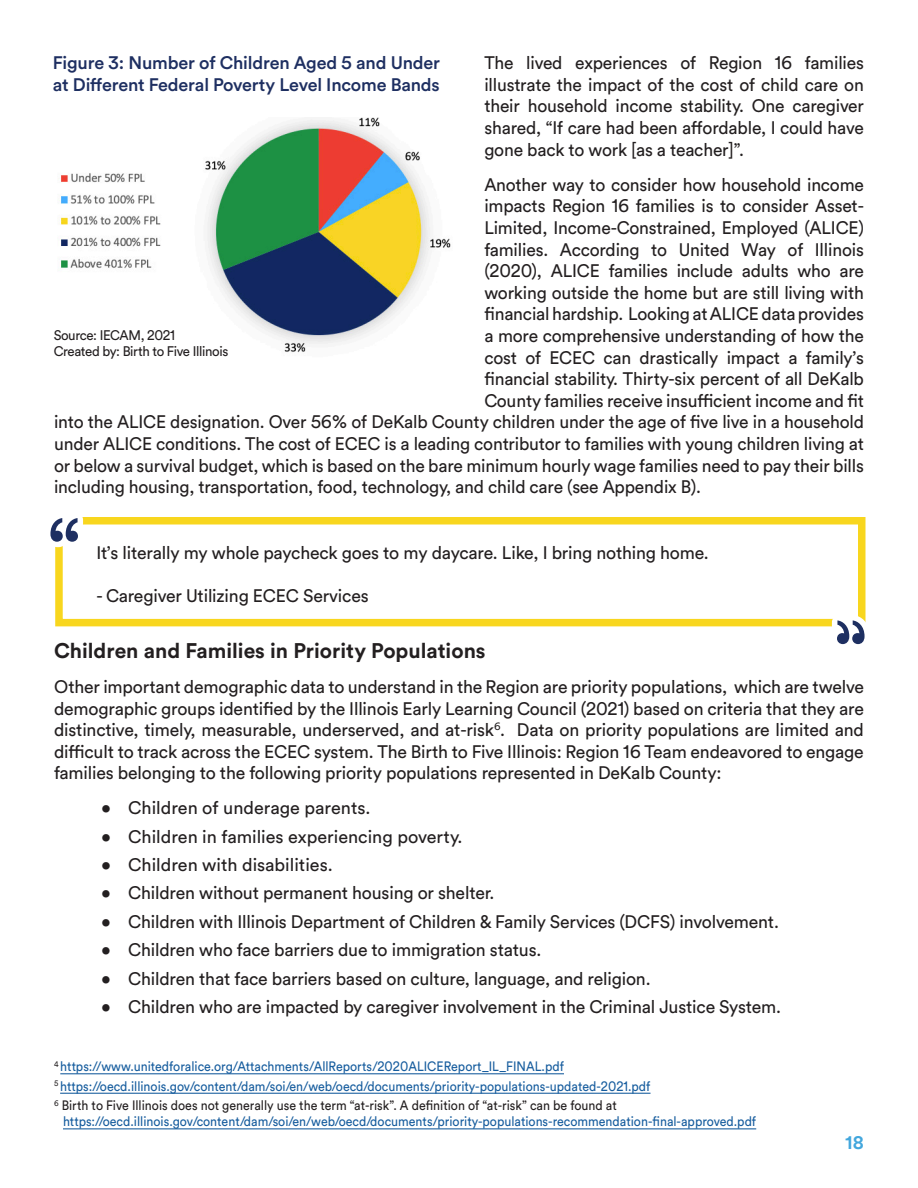
<style>
.page{position:relative;width:918px;height:1188px;background:#fff}
.page>*{position:absolute;margin:0;border:0;box-sizing:border-box;transform-origin:0 0}
.t1{font:700 21px "Circular Air Pro";color:#231f20}
.t2{font:18px/21.6px "Circular Air Pro";letter-spacing:-.01em;color:#231f20;text-align:justify}
.t3{font:500 18px/21.6px "Circular Air Pro";letter-spacing:-.01em;color:#1e2f61}
.t4{font:700 18px "Circular Air Pro";color:#43a7dd}
.t5{font:13.8px/16.5px "Circular Air Pro";letter-spacing:-.025em;color:#231f20;scale:.96 1}
.t6{font:13.5px "Circular Air Pro";color:#175d9e;scale:.92 1}
.t7{font:13.5px "Circular Air Pro";color:#231f20;scale:.92 1}
</style>
<div class="page">
<div style="left:55px;top:517px;width:811px;height:109px;border:8px solid #f8d61e"></div>
<svg style="left:50px;top:517px;width:37px;height:34px"></svg>
<svg style="left:828px;top:609px;width:38px;height:36px"></svg>
<hr style="left:60px;top:1073px;width:504px;height:1px;background:#175d9e">
<hr style="left:60px;top:1093px;width:591px;height:1px;background:#175d9e">
<hr style="left:63px;top:1128px;width:693px;height:1px;background:#175d9e">
<img style="left:58px;top:117px;width:393px;height:236px">
<p class="t2" style="left:484px;top:51px;width:381px">The lived experiences of Region 16 families illustrate the impact of the cost of child care on their household income stability. One caregiver shared, “If care had been affordable, I could have gone back to work [as a teacher]”.</p>
<p class="t2" style="left:484px;top:173px;width:381px">Another way to consider how household income</p>
<p class="t2" style="left:484px;top:194px;width:381px">impacts Region 16 families is to consider Asset-</p>
<p class="t2" style="left:484px;top:216px;width:381px">Limited, Income-Constrained, Employed (ALICE)</p>
<p class="t2" style="left:484px;top:238px;width:381px">families. According to United Way of Illinois</p>
<p class="t2" style="left:484px;top:259px;width:381px">(2020), ALICE families include adults who are</p>
<p class="t2" style="left:484px;top:281px;width:381px">working outside the home but are still living with</p>
<p class="t2" style="left:484px;top:302px;width:381px">financial hardship. Looking at ALICE data provides</p>
<p class="t2" style="left:484px;top:324px;width:381px">a more comprehensive understanding of how the</p>
<p class="t2" style="left:484px;top:346px;width:381px">cost of ECEC can drastically impact a family’s</p>
<p class="t2" style="left:484px;top:367px;width:381px">financial stability. Thirty-six percent of all DeKalb</p>
<p class="t2" style="left:484px;top:389px;width:381px">County families receive insufficient income and fit</p>
<p class="t2" style="left:54px;top:410px;width:812px">into the ALICE designation. Over 56% of DeKalb County children under the age of five live in a household</p>
<p class="t2" style="left:54px;top:432px;width:812px">under ALICE conditions. The cost of ECEC is a leading contributor to families with young children living at</p>
<p class="t2" style="left:54px;top:454px;width:812px">or below a survival budget, which is based on the bare minimum hourly wage families need to pay their bills</p>
<p class="t2" style="left:54px;top:475px;width:649px">including housing, transportation, food, technology, and child care (see Appendix B).</p>
<p class="t3" style="left:53px;top:52px;width:389px">Figure 3: Number of Children Aged 5 and Under at Different Federal Poverty Level Income Bands</p>
<p class="t5" style="left:54px;top:326px;width:183px">Source: IECAM, 2021<br>Created by: Birth to Five Illinois</p>
<p class="t2" style="left:96px;top:541px;width:614px">It’s literally my whole paycheck goes to my daycare. Like, I bring nothing home.</p>
<p class="t2" style="left:96px;top:584px;width:274px">- Caregiver Utilizing ECEC Services</p>
<h3 class="t1" style="left:54px;top:636px;width:433px">Children and Families in Priority Populations</h3>
<p class="t2" style="left:54px;top:675px;width:812px">Other important demographic data to understand in the Region are priority populations, which are twelve demographic groups identified by the Illinois Early Learning Council (2021) based on criteria that they are distinctive, timely, measurable, underserved, and at-risk<sup>6</sup>. Data on priority populations are limited and difficult to track across the ECEC system. The Birth to Five Illinois: Region 16 Team endeavored to engage families belonging to the following priority populations represented in DeKalb County:</p>
<p class="t2" style="left:101px;top:797px;width:271px">• Children of underage parents.</p>
<p class="t2" style="left:101px;top:825px;width:363px">• Children in families experiencing poverty.</p>
<p class="t2" style="left:101px;top:853px;width:233px">• Children with disabilities.</p>
<p class="t2" style="left:101px;top:882px;width:395px">• Children without permanent housing or shelter.</p>
<p class="t2" style="left:101px;top:910px;width:679px">• Children with Illinois Department of Children &amp; Family Services (DCFS) involvement.</p>
<p class="t2" style="left:101px;top:938px;width:442px">• Children who face barriers due to immigration status.</p>
<p class="t2" style="left:101px;top:967px;width:551px">• Children that face barriers based on culture, language, and religion.</p>
<p class="t2" style="left:101px;top:995px;width:681px">• Children who are impacted by caregiver involvement in the Criminal Justice System.</p>
<p class="t6" style="left:54px;top:1057px;width:556px"><sup>4</sup> https://www.unitedforalice.org/Attachments/AllReports/2020ALICEReport_IL_FINAL.pdf</p>
<p class="t6" style="left:54px;top:1077px;width:650px"><sup>5</sup> https://oecd.illinois.gov/content/dam/soi/en/web/oecd/documents/priority-populations-updated-2021.pdf</p>
<p class="t7" style="left:54px;top:1096px;width:613px"><sup>6</sup> Birth to Five Illinois does not generally use the term “at-risk”. A definition of “at-risk” can be found at</p>
<p class="t6" style="left:63px;top:1112px;width:755px">https://oecd.illinois.gov/content/dam/soi/en/web/oecd/documents/priority-populations-recommendation-final-approved.pdf</p>
<p class="t4" style="left:845px;top:1130px;width:20px">18</p>
</div>
